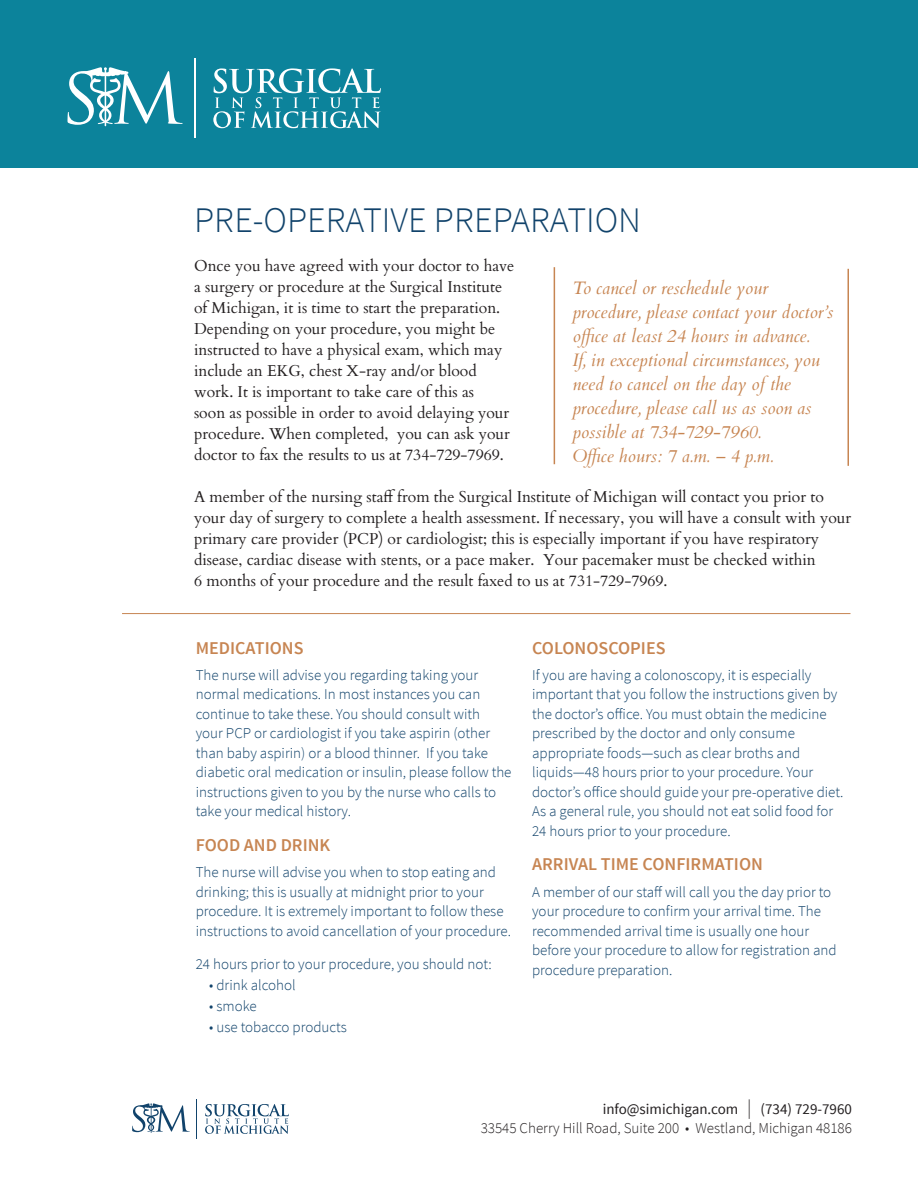
<style>
.page{position:relative;width:918px;height:1188px;background:#fff}
.page>*{position:absolute;margin:0;border:0;box-sizing:border-box;transform-origin:0 0}
.Headline{font:300 36px "Source Sans Pro";color:#11436b}
.call_out{font:italic 18px/24px "Cardo";color:#c78552}
.subhead{font:600 18px "Source Sans Pro";color:#c78552}
.Body_Copy{font:15.75px/21px "Cardo";color:#231f20}
.Bullet_2{font:300 15px/19.5px "Source Sans Pro";color:#11436b}
.Bullet_2-2{font:300 15px "Source Sans Pro";color:#231f20}
.Bullet_2-3{font:15px "Source Sans Pro";color:#231f20}
.s1{font-weight:300;font-size:19.5px}
</style>
<div class="page">
<div style="left:0;top:0;width:918px;height:168px;background:#0c839b"></div>
<svg style="left:213px;top:68px;width:168px;height:60px"></svg>
<hr style="left:194px;top:58px;width:2px;height:80px;background:#fff">
<hr style="left:105px;top:69px;width:1px;height:57px;background:#fff">
<svg style="left:68px;top:67px;width:115px;height:58px"></svg>
<hr style="left:848px;top:269px;width:1px;height:197px;background:#c78552">
<hr style="left:554px;top:267px;width:1px;height:197px;background:#c78552">
<svg style="left:205px;top:1104px;width:84px;height:30px"></svg>
<hr style="left:196px;top:1099px;width:1px;height:40px;background:#11436b">
<svg style="left:132px;top:1103px;width:58px;height:30px"></svg>
<hr style="left:122px;top:613px;width:729px;height:1px;background:#c78552">
<p class="Headline" style="left:194px;top:198px;width:449px">PRE-OPERATIVE PREPARATION</p>
<p class="Body_Copy" style="left:194px;top:255px;width:322px">Once you have agreed with your doctor to have a surgery or procedure at the Surgical Institute of Michigan, it is time to start the preparation.<br>Depending on your procedure, you might be instructed to have a physical exam, which may include an EKG, chest X-ray and/or blood work. It is important to take care of this as<br>soon as possible in order to avoid delaying your procedure. When completed, you can ask your doctor to fax the results to us at 734-729-7969.</p>
<p class="Body_Copy" style="left:194px;top:486px;width:659px">A member of the nursing staff from the Surgical Institute of Michigan will contact you prior to your day of surgery to complete a health assessment. If necessary, you will have a consult with your primary care provider (PCP) or cardiologist; this is especially important if you have respiratory disease, cardiac disease with stents, or a pace maker. Your pacemaker must be checked within<br>6 months of your procedure and the result faxed to us at 731-729-7969.</p>
<p class="call_out" style="left:572px;top:276px;width:262px">To cancel or reschedule your procedure, please contact your doctor’s office at least 24 hours in advance.<br>If, in exceptional circumstances, you need to cancel on the day of the procedure, please call us as soon as possible at 734-729-7960.</p>
<p class="call_out" style="left:572px;top:444px;width:202px">Office hours: 7 a.m. – 4 p.m.</p>
<p class="subhead" style="left:196px;top:636px;width:109px">MEDICATIONS</p>
<p class="Bullet_2" style="left:196px;top:665px;width:317px">The nurse will advise you regarding taking your normal medications. In most instances you can continue to take these. You should consult with<br>your PCP or cardiologist if you take aspirin (other than baby aspirin) or a blood thinner. If you take diabetic oral medication or insulin, please follow the instructions given to you by the nurse who calls to take your medical history.</p>
<p class="subhead" style="left:196px;top:833px;width:136px">FOOD AND DRINK</p>
<p class="Bullet_2" style="left:196px;top:862px;width:317px">The nurse will advise you when to stop eating and drinking; this is usually at midnight prior to your procedure. It is extremely important to follow these instructions to avoid cancellation of your procedure.</p>
<p class="Bullet_2" style="left:196px;top:954px;width:297px">24 hours prior to your procedure, you should not:</p>
<p class="Bullet_2" style="left:209px;top:975px;width:88px">• drink alcohol</p>
<p class="Bullet_2" style="left:209px;top:996px;width:49px">• smoke</p>
<p class="Bullet_2" style="left:209px;top:1017px;width:139px">• use tobacco products</p>
<p class="subhead" style="left:532px;top:636px;width:135px">COLONOSCOPIES</p>
<p class="Bullet_2" style="left:532px;top:665px;width:313px">If you are having a colonoscopy, it is especially important that you follow the instructions given by the doctor’s office. You must obtain the medicine prescribed by the doctor and only consume appropriate foods—such as clear broths and liquids—48 hours prior to your procedure. Your doctor’s office should guide your pre-operative diet.<br>As a general rule, you should not eat solid food for 24 hours prior to your procedure.</p>
<p class="subhead" style="left:532px;top:853px;width:232px">ARRIVAL TIME CONFIRMATION</p>
<p class="Bullet_2" style="left:532px;top:882px;width:306px">A member of our staff will call you the day prior to your procedure to confirm your arrival time. The recommended arrival time is usually one hour before your procedure to allow for registration and procedure preparation.</p>
<p class="Bullet_2-3" style="left:603px;top:1100px;width:251px">info@simichigan.com <span class="s1">|</span> (734) 729-7960</p>
<p class="Bullet_2-2" style="left:481px;top:1119px;width:373px">33545 Cherry Hill Road, Suite 200 • Westland, Michigan 48186</p>
</div>
